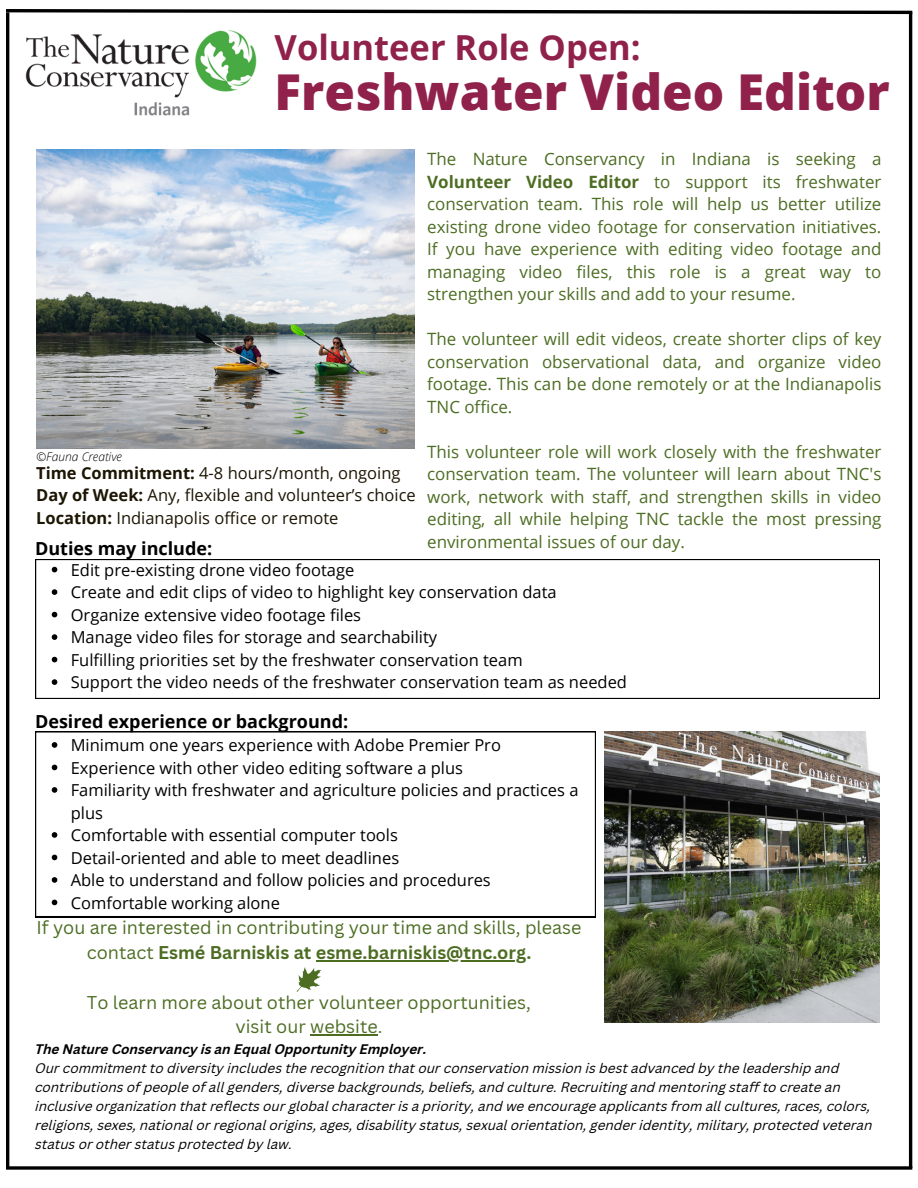
<style>
.page{position:relative;width:918px;height:1188px;background:#fff}
.page>*{position:absolute;margin:0;border:0;box-sizing:border-box;transform-origin:0 0}
.t1{font:800 49.5px "Open Sans";color:#90214a}
.t2{font:700 34.5px "Open Sans";color:#90214a}
.t3{font:18px/24.8px "Canva Sans";color:#4d6d23;text-align:center}
.t4{font:700 18px "Open Sans";color:#000}
.t5{font:16.95px/22.5px "Open Sans";color:#4d6d23;text-align:justify}
.t6{font:16.5px/22.5px "Open Sans";color:#000}
.t7{font:16.5px/22.5px "Open Sans";color:#1c1503}
.t8{font:italic 13.5px/19px "Canva Sans";color:#000}
.t9{font:italic 300 12px "Open Sans";color:#000}
.s1{font-weight:700}
</style>
<div class="page">
<img style="left:9px;top:16px;width:248px;height:133px">
<svg style="left:6px;top:1166px;width:906px;height:4px;background:#272727"></svg>
<svg style="left:6px;top:9px;width:907px;height:7px"></svg>
<hr style="left:6px;top:12px;width:3px;height:1156px;background:#000">
<hr style="left:909px;top:12px;width:3px;height:1156px;background:#000">
<img style="left:604px;top:731px;width:276px;height:292px">
<hr style="left:316px;top:960px;width:210px;height:1px;background:#4d6d23">
<hr style="left:310px;top:1035px;width:68px;height:1px;background:#4d6d23">
<svg style="left:35px;top:731px;width:561px;height:186px"></svg>
<svg style="left:297px;top:967px;width:24px;height:25px"></svg>
<svg style="left:35px;top:559px;width:845px;height:140px"></svg>
<img style="left:36px;top:149px;width:378px;height:300px">
<svg style="left:52px;top:742px;width:5px;height:6px"></svg>
<svg style="left:52px;top:765px;width:5px;height:5px"></svg>
<svg style="left:52px;top:787px;width:5px;height:6px"></svg>
<svg style="left:52px;top:832px;width:5px;height:6px"></svg>
<svg style="left:52px;top:855px;width:5px;height:5px"></svg>
<svg style="left:52px;top:877px;width:5px;height:6px"></svg>
<svg style="left:52px;top:900px;width:5px;height:5px"></svg>
<svg style="left:52px;top:567px;width:5px;height:5px"></svg>
<svg style="left:52px;top:589px;width:5px;height:6px"></svg>
<svg style="left:52px;top:612px;width:5px;height:5px"></svg>
<svg style="left:52px;top:634px;width:5px;height:6px"></svg>
<svg style="left:52px;top:657px;width:5px;height:5px"></svg>
<svg style="left:52px;top:679px;width:5px;height:6px"></svg>
<p class="t2" style="left:275px;top:23px;width:368px">Volunteer Role Open:</p>
<p class="t1" style="left:275px;top:57px;width:617px">Freshwater Video Editor</p>
<h4 class="t9" style="left:36px;top:448px;width:87px">©Fauna Creative</h4>
<h4 class="t7" style="left:36px;top:461px;width:381px"><span class="s1">Time Commitment:</span> 4-8 hours/month, ongoing<br><span class="s1">Day of Week:</span> Any, flexible and volunteer’s choice<br><span class="s1">Location:</span> Indianapolis office or remote</h4>
<p class="t4" style="left:35px;top:536px;width:179px">Duties may include:</p>
<p class="t5" style="left:427px;top:147px;width:456px">The Nature Conservancy in Indiana is seeking a <span class="s1">Volunteer Video Editor</span> to support its freshwater conservation team. This role will help us better utilize existing drone video footage for conservation initiatives.<br>If you have experience with editing video footage and managing video files, this role is a great way to strengthen your skills and add to your resume.</p>
<p class="t5" style="left:427px;top:327px;width:456px">The volunteer will edit videos, create shorter clips of key conservation observational data, and organize video footage. This can be done remotely or at the Indianapolis TNC office.</p>
<p class="t5" style="left:427px;top:440px;width:456px">This volunteer role will work closely with the freshwater conservation team. The volunteer will learn about TNC's work, network with staff, and strengthen skills in video editing, all while helping TNC tackle the most pressing environmental issues of our day.</p>
<p class="t6" style="left:71px;top:558px;width:285px">Edit pre-existing drone video footage</p>
<p class="t6" style="left:71px;top:581px;width:487px">Create and edit clips of video to highlight key conservation data</p>
<h3 class="t6" style="left:71px;top:603px;width:292px">Organize extensive video footage files</h3>
<p class="t6" style="left:71px;top:626px;width:368px">Manage video files for storage and searchability</p>
<p class="t6" style="left:71px;top:648px;width:453px">Fulfilling priorities set by the freshwater conservation team</p>
<p class="t6" style="left:71px;top:671px;width:558px">Support the video needs of the freshwater conservation team as needed</p>
<h4 class="t4" style="left:35px;top:708px;width:315px">Desired experience or background:</h4>
<p class="t6" style="left:71px;top:733px;width:432px">Minimum one years experience with Adobe Premier Pro</p>
<h4 class="t6" style="left:71px;top:756px;width:394px">Experience with other video editing software a plus</h4>
<h3 class="t6" style="left:71px;top:778px;width:509px">Familiarity with freshwater and agriculture policies and practices a plus</h3>
<p class="t6" style="left:71px;top:823px;width:329px">Comfortable with essential computer tools</p>
<p class="t6" style="left:71px;top:846px;width:330px">Detail-oriented and able to meet deadlines</p>
<p class="t6" style="left:71px;top:868px;width:422px">Able to understand and follow policies and procedures</p>
<p class="t6" style="left:71px;top:891px;width:211px">Comfortable working alone</p>
<h1 class="t3" style="left:36px;top:915px;width:547px">If you are interested in contributing your time and skills, please contact <span class="s1">Esmé Barniskis at esme.barniskis@tnc.org.</span></h1>
<p class="t3" style="left:87px;top:989px;width:446px">To learn more about other volunteer opportunities, visit our website.</p>
<h5 class="t8" style="left:35px;top:1041px;width:839px"><span class="s1">The Nature Conservancy is an Equal Opportunity Employer.<br></span>Our commitment to diversity includes the recognition that our conservation mission is best advanced by the leadership and contributions of people of all genders, diverse backgrounds, beliefs, and culture. Recruiting and mentoring staff to create an inclusive organization that reflects our global character is a priority, and we encourage applicants from all cultures, races, colors, religions, sexes, national or regional origins, ages, disability status, sexual orientation, gender identity, military, protected veteran status or other status protected by law.</h5>
</div>
